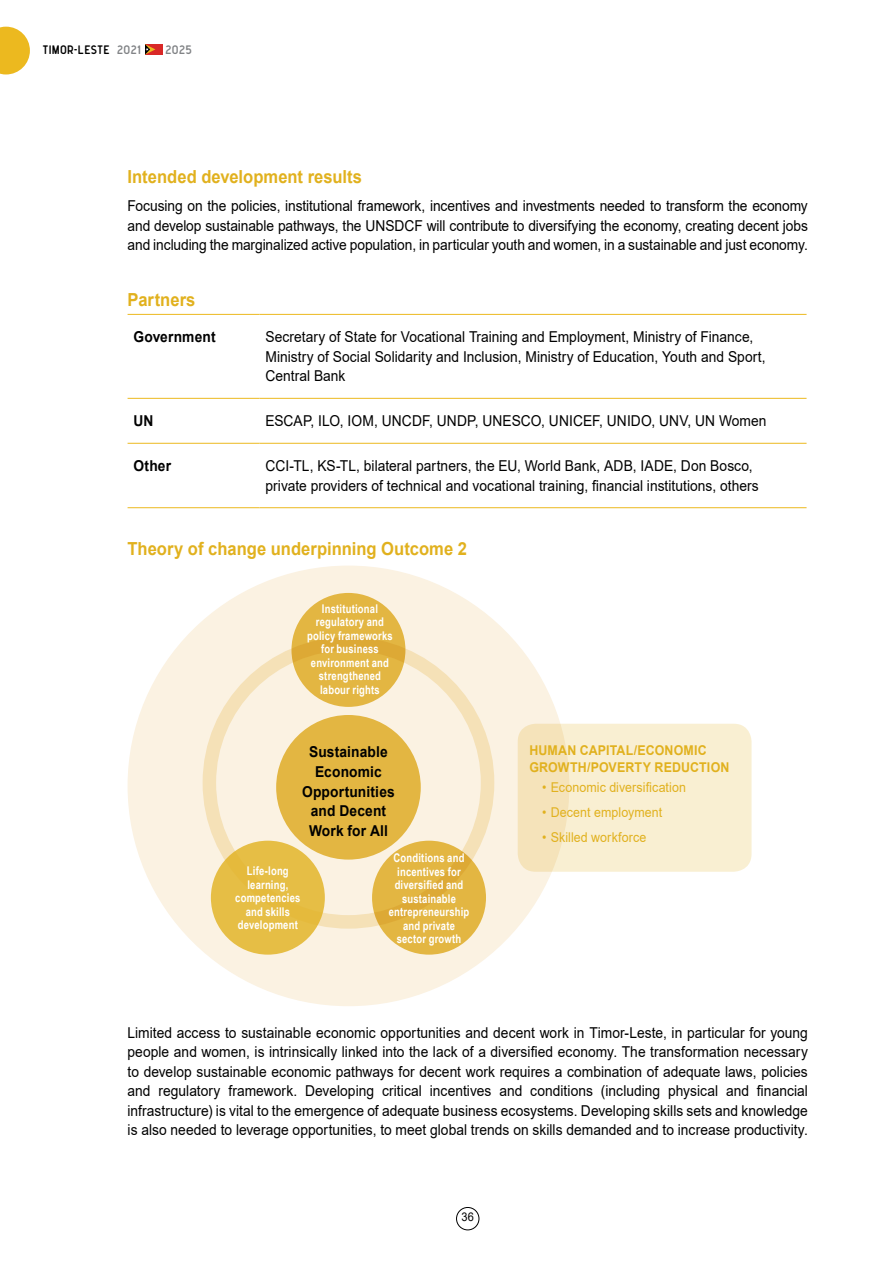
<style>
.page{position:relative;width:893px;height:1263px;background:#fff}
.page>*{position:absolute;margin:0;border:0;box-sizing:border-box;transform-origin:0 0}
.t1{font:700 18px "Arial";color:#e1b11e;scale:.92 1}
.t2{font:15px/19.5px "Arial";color:#000;text-align:justify;scale:.92 1}
.t3{font:700 15px/19.6px "Arial";letter-spacing:.01em;color:#000;text-align:center;scale:.92 1}
.t4{font:13.5px "Arial";letter-spacing:.01em;color:#e1b11e;scale:.92 1}
.t5{font:700 13.5px/16.5px "Arial";letter-spacing:.01em;color:#e1b11e;scale:.92 1}
.t6{font:700 12px/13.5px "Arial Narrow";letter-spacing:.015em;color:#fff;text-align:center;scale:.96 1}
.t7{font:12px "Oregon";letter-spacing:.015em;color:#000}
.t8{font:12px "Oregon";color:#808285}
.t9{font:12px "Arial";color:#000;scale:.92 1}
.s1{color:#808285}
</style>
<div class="page">
<svg style="left:0;top:27px;width:30px;height:47px"></svg>
<div style="left:456px;top:1207px;width:23px;height:23px;border:1px solid #000;border-radius:50%"></div>
<div style="left:145px;top:44px;width:17px;height:11px;background:#d92827"></div>
<svg style="left:145px;top:44px;width:10px;height:11px"></svg>
<hr style="left:128px;top:314px;width:131px;height:1px;background:#ecb91f">
<hr style="left:259px;top:314px;width:547px;height:1px;background:#ecb91f">
<hr style="left:128px;top:398px;width:131px;height:1px;background:#ecb91f">
<hr style="left:259px;top:398px;width:547px;height:1px;background:#ecb91f">
<hr style="left:128px;top:443px;width:131px;height:1px;background:#ecb91f">
<hr style="left:259px;top:443px;width:547px;height:1px;background:#ecb91f">
<hr style="left:128px;top:507px;width:131px;height:1px;background:#ecb91f">
<hr style="left:259px;top:507px;width:547px;height:1px;background:#ecb91f">
<div style="left:128px;top:566px;width:441px;height:440px;background:#fbf2e2;border-radius:50%"></div>
<div style="left:203px;top:637px;width:291px;height:292px;border:14px solid #f5e1b7;border-radius:50%"></div>
<div style="left:211px;top:841px;width:114px;height:114px;background:#e6be45;border-radius:50%"></div>
<div style="left:372px;top:841px;width:114px;height:114px;background:linear-gradient(to right,#e2b440,#e3b542);border-radius:50%"></div>
<div style="left:276px;top:715px;width:145px;height:144px;background:#e3b642;border-radius:50%"></div>
<div style="left:518px;top:724px;width:234px;height:148px;background:linear-gradient(to right,#f6e7c2,#faf2d9);border-radius:18px"></div>
<div style="left:291px;top:593px;width:114px;height:114px;background:linear-gradient(to right,#e3b544,#e2b33e);border-radius:50%"></div>
<p class="t7" style="left:43px;top:43px;width:100px">TIMOR-LESTE <span class="s1">2021</span></p>
<p class="t8" style="left:165px;top:43px;width:28px">2025</p>
<p class="t1" style="left:128px;top:164px;width:256px">Intended development results</p>
<p class="t2" style="left:128px;top:196px;width:741px">Focusing on the policies, institutional framework, incentives and investments needed to transform the economy and develop sustainable pathways, the UNSDCF will contribute to diversifying the economy, creating decent jobs and including the marginalized active population, in particular youth and women, in a sustainable and just economy.</p>
<p class="t1" style="left:128px;top:287px;width:75px">Partners</p>
<p class="t3" style="left:134px;top:327px;width:91px">Government</p>
<p class="t2" style="left:265px;top:327px;width:545px;text-align:left">Secretary of State for Vocational Training and Employment, Ministry of Finance,<br>Ministry of Social Solidarity and Inclusion, Ministry of Education, Youth and Sport,<br>Central Bank</p>
<p class="t3" style="left:134px;top:411px;width:23px">UN</p>
<p class="t2" style="left:265px;top:411px;width:546px">ESCAP, ILO, IOM, UNCDF, UNDP, UNESCO, UNICEF, UNIDO, UNV, UN Women</p>
<p class="t3" style="left:134px;top:456px;width:42px">Other</p>
<p class="t2" style="left:265px;top:456px;width:538px">CCI-TL, KS-TL, bilateral partners, the EU, World Bank, ADB, IADE, Don Bosco, private providers of technical and vocational training, financial institutions, others</p>
<p class="t1" style="left:128px;top:536px;width:371px">Theory of change underpinning Outcome 2</p>
<p class="t6" style="left:307px;top:601px;width:90px">Institutional regulatory and policy frameworks for business environment and strengthened labour rights</p>
<p class="t3" style="left:302px;top:742px;width:102px">Sustainable<br>Economic<br>Opportunities and Decent<br>Work for All</p>
<p class="t6" style="left:235px;top:864px;width:69px">Life-long learning, competencies and skills development</p>
<p class="t6" style="left:389px;top:851px;width:85px">Conditions and incentives for diversified and sustainable entrepreneurship and private sector growth</p>
<p class="t5" style="left:529px;top:742px;width:219px">HUMAN CAPITAL/ECONOMIC<br>GROWTH/POVERTY REDUCTION</p>
<p class="t4" style="left:542px;top:778px;width:158px">• Economic diversification</p>
<p class="t4" style="left:542px;top:803px;width:132px">• Decent employment</p>
<p class="t4" style="left:542px;top:828px;width:115px">• Skilled workforce</p>
<p class="t2" style="left:128px;top:1023px;width:741px">Limited access to sustainable economic opportunities and decent work in Timor-Leste, in particular for young people and women, is intrinsically linked into the lack of a diversified economy. The transformation necessary to develop sustainable economic pathways for decent work requires a combination of adequate laws, policies and regulatory framework. Developing critical incentives and conditions (including physical and financial infrastructure) is vital to the emergence of adequate business ecosystems. Developing skills sets and knowledge is also needed to leverage opportunities, to meet global trends on skills demanded and to increase productivity.</p>
<p class="t9" style="left:461px;top:1209px;width:15px">36</p>
</div>
